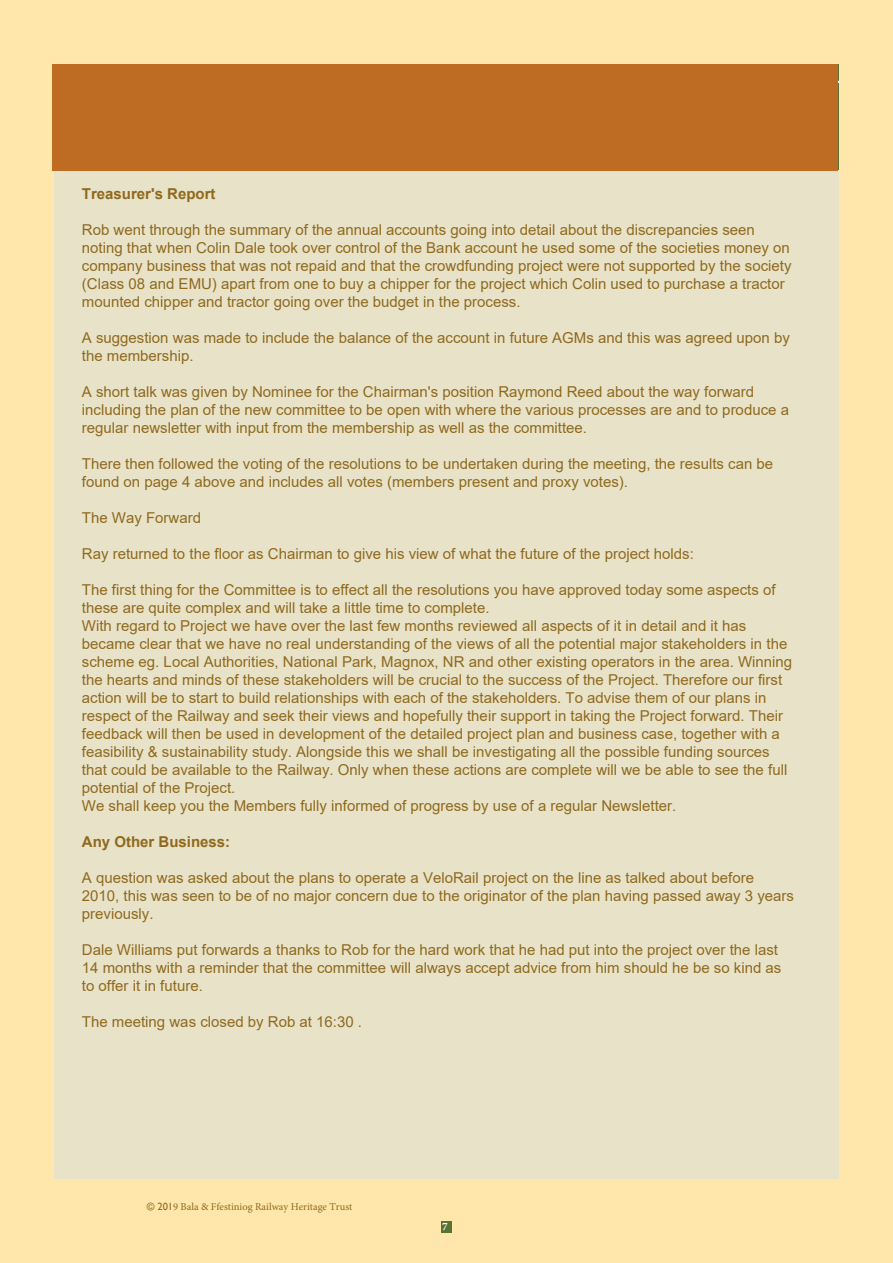
<style>
.page{position:relative;width:893px;height:1263px;background:#ffe7ab}
.page>*{position:absolute;margin:0;border:0;box-sizing:border-box;transform-origin:0 0}
.t1{font:15px/18px "Arial";color:#8f691e}
.t2{font:700 15px "Arial";color:#8f691e}
.t3{font:700 11.25px "Minion Pro";color:#fff}
.t4{font:10.5px "Minion Pro";color:#8f691e}
.s1{font-family:"Gill Sans"}
</style>
<div class="page">
<div style="left:54px;top:83px;width:785px;height:1095px;background:#e8e3c8"></div>
<hr style="left:54px;top:81px;width:785px;height:2px;background:#fff">
<div style="left:441px;top:1221px;width:11px;height:11px;background:#577435"></div>
<div style="left:52px;top:64px;width:785px;height:107px;background:#be6c23"></div>
<div style="left:57px;top:67px;width:778px;height:94px;background:#be6c23"></div>
<p class="t2" style="left:82px;top:183px;width:135px">Treasurer's Report</p>
<p class="t1" style="left:82px;top:220px;width:711px">Rob went through the summary of the annual accounts going into detail about the discrepancies seen noting that when Colin Dale took over control of the Bank account he used some of the societies money on company business that was not repaid and that the crowdfunding project were not supported by the society (Class 08 and EMU) apart from one to buy a chipper for the project which Colin used to purchase a tractor mounted chipper and tractor going over the budget in the process.</p>
<p class="t1" style="left:82px;top:328px;width:709px">A suggestion was made to include the balance of the account in future AGMs and this was agreed upon by the membership.</p>
<p class="t1" style="left:82px;top:382px;width:709px">A short talk was given by Nominee for the Chairman's position Raymond Reed about the way forward including the plan of the new committee to be open with where the various processes are and to produce a regular newsletter with input from the membership as well as the committee.</p>
<p class="t1" style="left:82px;top:454px;width:693px">There then followed the voting of the resolutions to be undertaken during the meeting, the results can be found on page 4 above and includes all votes (members present and proxy votes).</p>
<p class="t1" style="left:82px;top:508px;width:121px">The Way Forward</p>
<p class="t1" style="left:82px;top:544px;width:613px">Ray returned to the floor as Chairman to give his view of what the future of the project holds:</p>
<p class="t1" style="left:82px;top:580px;width:712px">The first thing for the Committee is to effect all the resolutions you have approved today some aspects of these are quite complex and will take a little time to complete.<br>With regard to Project we have over the last few months reviewed all aspects of it in detail and it has became clear that we have no real understanding of the views of all the potential major stakeholders in the scheme eg. Local Authorities, National Park, Magnox, NR and other existing operators in the area. Winning the hearts and minds of these stakeholders will be crucial to the success of the Project. Therefore our first action will be to start to build relationships with each of the stakeholders. To advise them of our plans in respect of the Railway and seek their views and hopefully their support in taking the Project forward. Their feedback will then be used in development of the detailed project plan and business case, together with a feasibility &amp; sustainability study. Alongside this we shall be investigating all the possible funding sources that could be available to the Railway. Only when these actions are complete will we be able to see the full potential of the Project.<br>We shall keep you the Members fully informed of progress by use of a regular Newsletter.</p>
<p class="t2" style="left:82px;top:831px;width:150px">Any Other Business:</p>
<p class="t1" style="left:82px;top:868px;width:714px">A question was asked about the plans to operate a VeloRail project on the line as talked about before<br>2010, this was seen to be of no major concern due to the originator of the plan having passed away 3 years previously.</p>
<p class="t1" style="left:82px;top:940px;width:701px">Dale Williams put forwards a thanks to Rob for the hard work that he had put into the project over the last<br>14 months with a reminder that the committee will always accept advice from him should he be so kind as to offer it in future.</p>
<p class="t1" style="left:82px;top:1012px;width:282px">The meeting was closed by Rob at 16:30 .</p>
<p class="t4" style="left:147px;top:1199px;width:207px"><span class="s1">© 201</span>9 Bala &amp; Ffestiniog Railway Heritage Trust</p>
<p class="t3" style="left:442px;top:1218px;width:7px">7</p>
</div>
